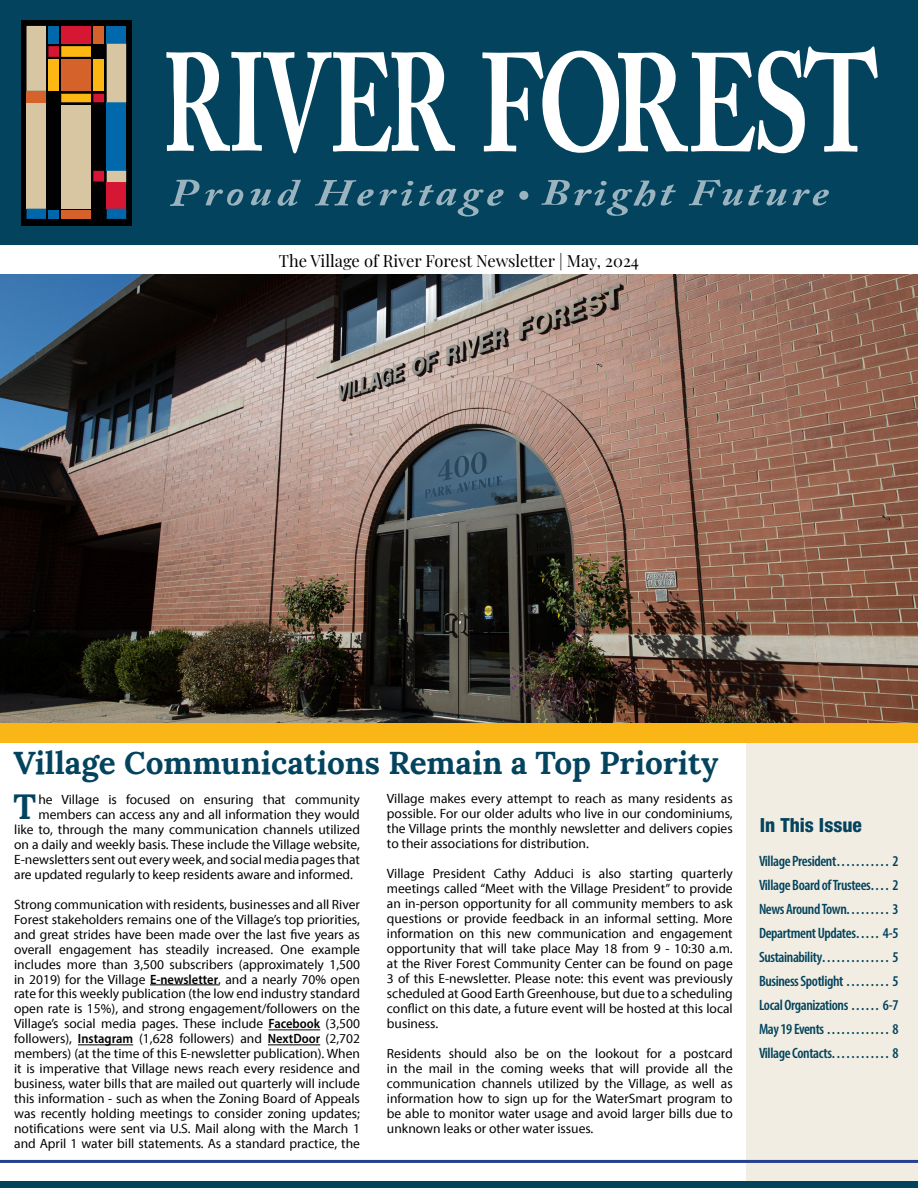
<style>
.page{position:relative;width:918px;height:1188px;background:#fff}
.page>*{position:absolute;margin:0;border:0;box-sizing:border-box;transform-origin:0 0}
.t1{font:700 34.95px "Lora";color:#03435e}
.t2{font:700 31.5px "Lora";color:#03435e}
.t3{font:800 condensed 19.5px "Helvetica Neue LT Std";color:#03435e}
.t4{font:16.5px "Playfair Display";color:#000}
.t5{font:600 condensed 15px/24px "Myriad Pro";letter-spacing:-.025em;color:#03435e;text-align:justify}
.t6{font:13.5px/15px "Myriad Pro";color:#000;text-align:justify}
.s1{font-weight:600;font-stretch:semi-condensed}
</style>
<div class="page">
<div style="left:746px;top:678px;width:172px;height:510px;background:#f2ede2"></div>
<img style="left:0;top:275px;width:918px;height:448px">
<div style="left:0;top:723px;width:918px;height:19px;background:#fab616"></div>
<div style="left:0;top:0;width:918px;height:244px;background:#03435e"></div>
<hr style="left:150px;top:985px;width:68px;height:1px;background:#000">
<hr style="left:269px;top:1030px;width:51px;height:1px;background:#000">
<hr style="left:78px;top:1045px;width:55px;height:1px;background:#000">
<hr style="left:268px;top:1045px;width:52px;height:1px;background:#000">
<svg style="left:541px;top:180px;width:288px;height:36px"></svg>
<svg style="left:170px;top:180px;width:334px;height:37px"></svg>
<svg style="left:166px;top:46px;width:712px;height:107px"></svg>
<div style="left:21px;top:20px;width:110px;height:206px;background:#000"></div>
<div style="left:61px;top:105px;width:30px;height:104px;background:#d7c6a1"></div>
<div style="left:27px;top:102px;width:19px;height:107px;background:#d7c6a1"></div>
<div style="left:107px;top:182px;width:19px;height:27px;background:#d51734"></div>
<svg style="left:27px;top:26px;width:99px;height:156px"></svg>
<svg style="left:27px;top:209px;width:99px;height:10px"></svg>
<svg style="left:519px;top:191px;width:9px;height:9px"></svg>
<div style="left:0;top:1181px;width:918px;height:7px;background:#03435e"></div>
<hr style="left:0;top:1160px;width:918px;height:3px;background:#25408f">
<p class="t4" style="left:279px;top:248px;width:362px">The Village of River Forest Newsletter | May, 2024</p>
<h2 class="t2" style="left:14px;top:736px;width:706px">Village Communications Remain a Top Priority</h2>
<h1 class="t1" style="left:14px;top:776px;width:24px">T</h1>
<p class="t6" style="left:38px;top:791px;width:323px">he Village is focused on ensuring that community</p>
<p class="t6" style="left:38px;top:806px;width:323px">members can access any and all information they would</p>
<p class="t6" style="left:14px;top:821px;width:347px">like to, through the many communication channels utilized</p>
<p class="t6" style="left:14px;top:836px;width:347px">on a daily and weekly basis. These include the Village website,</p>
<p class="t6" style="left:14px;top:851px;width:347px">E-newsletters sent out every week, and social media pages that</p>
<p class="t6" style="left:14px;top:866px;width:340px">are updated regularly to keep residents aware and informed.</p>
<p class="t6" style="left:14px;top:896px;width:347px">Strong communication with residents, businesses and all River Forest stakeholders remains one of the Village’s top priorities, and great strides have been made over the last five years as overall engagement has steadily increased. One example includes more than 3,500 subscribers (approximately 1,500 in 2019) for the Village <span class="s1">E-newsletter</span>, and a nearly 70% open rate for this weekly publication (the low end industry standard open rate is 15%), and strong engagement/followers on the Village’s social media pages. These include <span class="s1">Facebook</span> (3,500 followers), <span class="s1">Instagram</span> (1,628 followers) and <span class="s1">NextDoor</span> (2,702 members) (at the time of this E-newsletter publication). When it is imperative that Village news reach every residence and business, water bills that are mailed out quarterly will include this information - such as when the Zoning Board of Appeals was recently holding meetings to consider zoning updates; notifications were sent via U.S. Mail along with the March 1 and April 1 water bill statements. As a standard practice, the</p>
<p class="t6" style="left:387px;top:791px;width:347px">Village makes every attempt to reach as many residents as possible. For our older adults who live in our condominiums, the Village prints the monthly newsletter and delivers copies to their associations for distribution.</p>
<p class="t6" style="left:387px;top:866px;width:347px">Village President Cathy Adduci is also starting quarterly meetings called “Meet with the Village President” to provide an in-person opportunity for all community members to ask questions or provide feedback in an informal setting. More information on this new communication and engagement opportunity that will take place May 18 from 9 - 10:30 a.m. at the River Forest Community Center can be found on page 3 of this E-newsletter. Please note: this event was previously scheduled at Good Earth Greenhouse, but due to a scheduling conflict on this date, a future event will be hosted at this local business.</p>
<p class="t6" style="left:387px;top:1046px;width:347px">Residents should also be on the lookout for a postcard in the mail in the coming weeks that will provide all the communication channels utilized by the Village, as well as information how to sign up for the WaterSmart program to be able to monitor water usage and avoid larger bills due to unknown leaks or other water issues.</p>
<h3 class="t3" style="left:760px;top:813px;width:104px">In This Issue</h3>
<p class="t5" style="left:759px;top:848px;width:141px">Village President . . . . . . . . . . . 2<br>Village Board of Trustees . . . . 2<br>News Around Town. . . . . . . . . 3<br>Department Updates . . . . . 4-5<br>Sustainability . . . . . . . . . . . . . . 5<br>Business Spotlight . . . . . . . . . 5<br>Local Organizations . . . . . . 6-7<br>May 19 Events . . . . . . . . . . . . . 8<br>Village Contacts . . . . . . . . . . . . 8</p>
</div>
